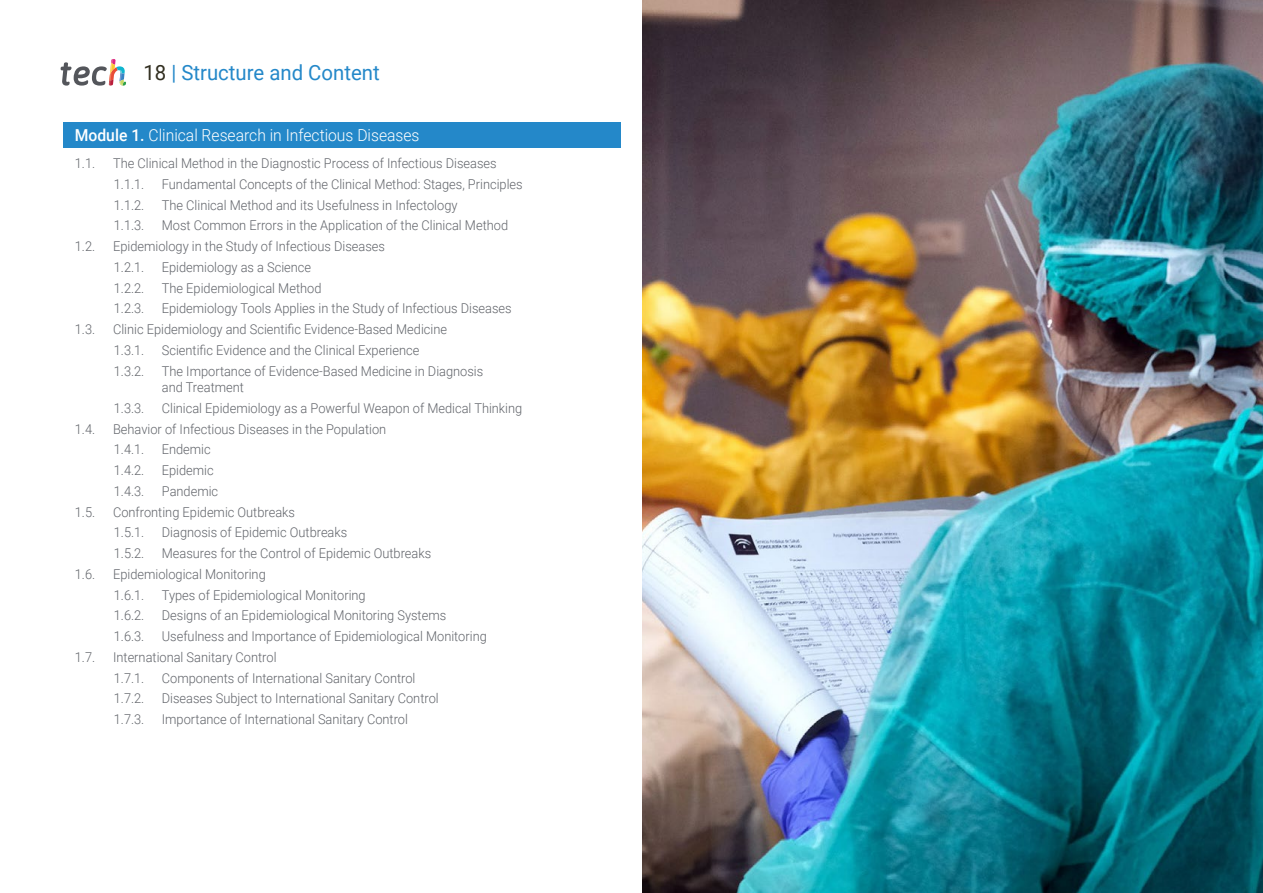
<style>
.page{position:relative;width:1263px;height:893px;background:#fff}
.page>*{position:absolute;margin:0;border:0;box-sizing:border-box;transform-origin:0 0}
.t1{font:21px "Roboto";color:#2488c9}
.t2{font:300 16.5px "Roboto";color:#fff;scale:.95 1}
.t3{font:300 13.5px/20.7px "Roboto";color:#61646a;scale:.95 1}
.s1{color:#312e20}
.s2{font-weight:500}
</style>
<div class="page">
<svg style="left:61px;top:59px;width:65px;height:27px"></svg>
<div style="left:64px;top:122px;width:557px;height:25px;background:#2488c9"></div>
<img style="left:642px;top:0;width:621px;height:893px">
<h1 class="t1" style="left:144px;top:57px;width:238px"><span class="s1">18</span> | Structure and Content</h1>
<p class="t2" style="left:75px;top:124px;width:364px"><span class="s2">Module 1.</span> Clinical Research in Infectious Diseases</p>
<p class="t3" style="left:75px;top:152px;width:23px">1.1.</p>
<p class="t3" style="left:113px;top:152px;width:405px">The Clinical Method in the Diagnostic Process of Infectious Diseases<br>1.1.1.</p>
<p class="t3" style="left:162px;top:173px;width:381px">Fundamental Concepts of the Clinical Method: Stages, Principles</p>
<p class="t3" style="left:114px;top:194px;width:34px">1.1.2.</p>
<p class="t3" style="left:162px;top:194px;width:313px">The Clinical Method and its Usefulness in Infectology</p>
<p class="t3" style="left:114px;top:215px;width:34px">1.1.3.</p>
<p class="t3" style="left:162px;top:215px;width:366px">Most Common Errors in the Application of the Clinical Method</p>
<p class="t3" style="left:75px;top:235px;width:23px">1.2.</p>
<p class="t3" style="left:113px;top:235px;width:288px">Epidemiology in the Study of Infectious Diseases<br>1.2.1.</p>
<p class="t3" style="left:162px;top:256px;width:159px">Epidemiology as a Science</p>
<p class="t3" style="left:114px;top:277px;width:34px">1.2.2.</p>
<p class="t3" style="left:162px;top:277px;width:170px">The Epidemiological Method</p>
<p class="t3" style="left:114px;top:298px;width:34px">1.2.3.</p>
<p class="t3" style="left:162px;top:298px;width:370px">Epidemiology Tools Applies in the Study of Infectious Diseases</p>
<p class="t3" style="left:75px;top:318px;width:23px">1.3.</p>
<p class="t3" style="left:113px;top:318px;width:353px">Clinic Epidemiology and Scientific Evidence-Based Medicine<br>1.3.1.</p>
<p class="t3" style="left:162px;top:339px;width:273px">Scientific Evidence and the Clinical Experience</p>
<p class="t3" style="left:114px;top:360px;width:34px">1.3.2.</p>
<p class="t3" style="left:162px;top:362px;width:340px;line-height:16.5px">The Importance of Evidence-Based Medicine in Diagnosis and Treatment</p>
<p class="t3" style="left:114px;top:397px;width:34px">1.3.3.</p>
<p class="t3" style="left:162px;top:397px;width:381px">Clinical Epidemiology as a Powerful Weapon of Medical Thinking</p>
<p class="t3" style="left:75px;top:418px;width:23px">1.4.</p>
<p class="t3" style="left:113px;top:418px;width:289px">Behavior of Infectious Diseases in the Population<br>1.4.1.</p>
<p class="t3" style="left:162px;top:439px;width:53px">Endemic</p>
<p class="t3" style="left:114px;top:459px;width:34px">1.4.2.</p>
<p class="t3" style="left:162px;top:459px;width:56px">Epidemic</p>
<p class="t3" style="left:114px;top:480px;width:34px">1.4.3.</p>
<p class="t3" style="left:162px;top:480px;width:61px">Pandemic</p>
<p class="t3" style="left:75px;top:501px;width:23px">1.5.</p>
<p class="t3" style="left:113px;top:501px;width:193px">Confronting Epidemic Outbreaks<br>1.5.1.</p>
<p class="t3" style="left:162px;top:522px;width:197px">Diagnosis of Epidemic Outbreaks</p>
<p class="t3" style="left:114px;top:542px;width:34px">1.5.2.</p>
<p class="t3" style="left:162px;top:542px;width:285px">Measures for the Control of Epidemic Outbreaks</p>
<p class="t3" style="left:75px;top:563px;width:23px">1.6.</p>
<p class="t3" style="left:113px;top:563px;width:162px">Epidemiological Monitoring<br>1.6.1.</p>
<p class="t3" style="left:162px;top:584px;width:216px">Types of Epidemiological Monitoring</p>
<p class="t3" style="left:114px;top:605px;width:34px">1.6.2.</p>
<p class="t3" style="left:162px;top:605px;width:301px">Designs of an Epidemiological Monitoring Systems</p>
<p class="t3" style="left:114px;top:625px;width:34px">1.6.3.</p>
<p class="t3" style="left:162px;top:625px;width:344px">Usefulness and Importance of Epidemiological Monitoring</p>
<p class="t3" style="left:75px;top:646px;width:23px">1.7.</p>
<p class="t3" style="left:113px;top:646px;width:174px">International Sanitary Control<br>1.7.1.</p>
<p class="t3" style="left:162px;top:667px;width:268px">Components of International Sanitary Control</p>
<p class="t3" style="left:114px;top:688px;width:34px">1.7.2.</p>
<p class="t3" style="left:162px;top:688px;width:293px">Diseases Subject to International Sanitary Control</p>
<p class="t3" style="left:114px;top:708px;width:34px">1.7.3.</p>
<p class="t3" style="left:162px;top:708px;width:261px">Importance of International Sanitary Control</p>
</div>
